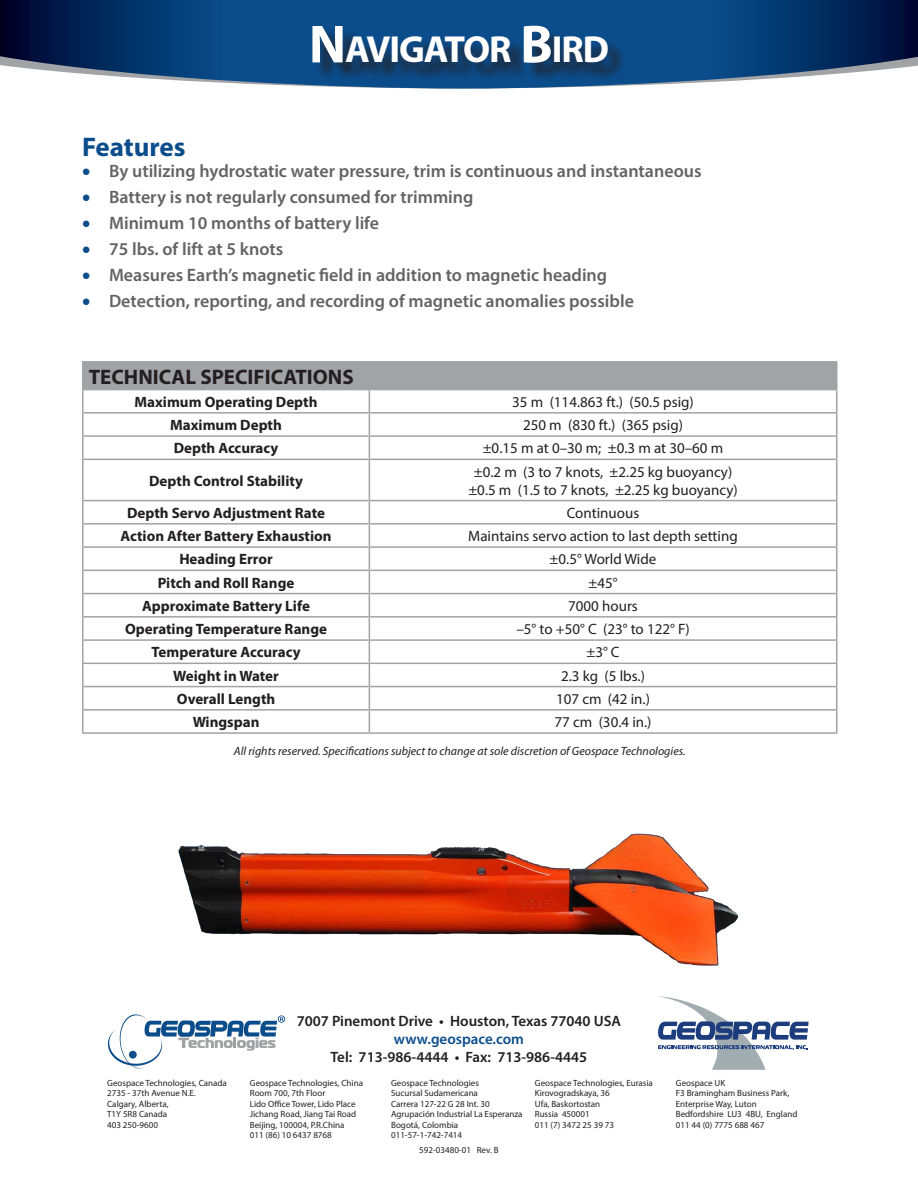
<style>
.page{position:relative;width:918px;height:1188px;background:#fff}
.page>*{position:absolute;margin:0;border:0;box-sizing:border-box;transform-origin:0 0}
.t1{font:700 37.8px "Myriad Pro";letter-spacing:-.03em;color:#fff}
.t2{font:700 27px "Myriad Pro";color:#0b4c8b}
.t3{font:700 21px "Myriad Pro";color:#231f20}
.t4{font:600 18px "Myriad Pro";color:#636366}
.t5{font:15px/18px "Myriad Pro";color:#231f20;text-align:center}
.t6{font:700 15px "Myriad Pro";color:#231f20}
.t7{font:600 15px "Myriad Pro";color:#231f20}
.t8{font:600 15px "Myriad Pro";color:#0b4c8b}
.t9{font:italic 12px "Myriad Pro";color:#231f20}
.t10{font:9px "Myriad Pro";color:#231f20}
.s1{font-size:54px}
.s2{color:#0b4c8b}
</style>
<div class="page">
<svg style="left:108px;top:1014px;width:177px;height:55px"></svg>
<svg style="left:658px;top:996px;width:151px;height:74px"></svg>
<svg style="left:0;top:0;width:918px;height:89px;background:#275485"></svg>
<div style="left:315px;top:29px;width:311px;height:52px;background:#231f20;opacity:.75"></div>
<div style="left:83px;top:362px;width:754px;height:28px;background:#a1a3a6"></div>
<hr style="left:82px;top:361px;width:287px;height:2px;background:#a1a3a6">
<hr style="left:82px;top:363px;width:2px;height:26px;background:#a1a3a6">
<hr style="left:369px;top:361px;width:468px;height:2px;background:#a1a3a6">
<hr style="left:82px;top:389px;width:287px;height:1px;background:#a1a3a6">
<hr style="left:82px;top:390px;width:2px;height:22px;background:#a1a3a6">
<hr style="left:82px;top:412px;width:287px;height:2px;background:#a1a3a6">
<hr style="left:82px;top:414px;width:2px;height:21px;background:#a1a3a6">
<hr style="left:369px;top:412px;width:468px;height:2px;background:#a1a3a6">
<hr style="left:82px;top:435px;width:287px;height:2px;background:#a1a3a6">
<hr style="left:82px;top:437px;width:2px;height:22px;background:#a1a3a6">
<hr style="left:369px;top:435px;width:468px;height:2px;background:#a1a3a6">
<svg style="left:369px;top:390px;width:1px;height:69px"></svg>
<svg style="left:836px;top:390px;width:1px;height:69px"></svg>
<hr style="left:82px;top:459px;width:287px;height:1px;background:#a1a3a6">
<hr style="left:82px;top:460px;width:2px;height:40px;background:#a1a3a6">
<hr style="left:369px;top:459px;width:468px;height:1px;background:#a1a3a6">
<hr style="left:369px;top:460px;width:1px;height:40px;background:#a1a3a6">
<hr style="left:836px;top:460px;width:1px;height:40px;background:#a1a3a6">
<hr style="left:82px;top:500px;width:287px;height:1px;background:#a1a3a6">
<hr style="left:82px;top:501px;width:2px;height:22px;background:#a1a3a6">
<hr style="left:369px;top:500px;width:468px;height:1px;background:#a1a3a6">
<hr style="left:82px;top:523px;width:287px;height:2px;background:#a1a3a6">
<hr style="left:82px;top:525px;width:2px;height:21px;background:#a1a3a6">
<hr style="left:369px;top:523px;width:468px;height:2px;background:#a1a3a6">
<hr style="left:82px;top:548px;width:2px;height:22px;background:#a1a3a6">
<hr style="left:82px;top:571px;width:2px;height:22px;background:#a1a3a6">
<hr style="left:82px;top:594px;width:2px;height:22px;background:#a1a3a6">
<hr style="left:82px;top:618px;width:2px;height:21px;background:#a1a3a6">
<hr style="left:82px;top:641px;width:2px;height:22px;background:#a1a3a6">
<hr style="left:82px;top:664px;width:2px;height:22px;background:#a1a3a6">
<hr style="left:82px;top:687px;width:2px;height:22px;background:#a1a3a6">
<hr style="left:82px;top:711px;width:2px;height:21px;background:#a1a3a6">
<svg style="left:369px;top:501px;width:1px;height:231px"></svg>
<svg style="left:836px;top:501px;width:1px;height:231px"></svg>
<hr style="left:82px;top:546px;width:287px;height:2px;background:#a1a3a6">
<hr style="left:369px;top:546px;width:468px;height:2px;background:#a1a3a6">
<hr style="left:82px;top:570px;width:287px;height:1px;background:#a1a3a6">
<hr style="left:369px;top:570px;width:468px;height:1px;background:#a1a3a6">
<hr style="left:82px;top:593px;width:287px;height:1px;background:#a1a3a6">
<hr style="left:369px;top:593px;width:468px;height:1px;background:#a1a3a6">
<hr style="left:82px;top:616px;width:287px;height:2px;background:#a1a3a6">
<hr style="left:369px;top:616px;width:468px;height:2px;background:#a1a3a6">
<hr style="left:82px;top:639px;width:287px;height:2px;background:#a1a3a6">
<hr style="left:369px;top:639px;width:468px;height:2px;background:#a1a3a6">
<hr style="left:82px;top:663px;width:287px;height:1px;background:#a1a3a6">
<hr style="left:369px;top:663px;width:468px;height:1px;background:#a1a3a6">
<hr style="left:82px;top:686px;width:287px;height:1px;background:#a1a3a6">
<hr style="left:369px;top:686px;width:468px;height:1px;background:#a1a3a6">
<hr style="left:82px;top:709px;width:287px;height:2px;background:#a1a3a6">
<hr style="left:369px;top:709px;width:468px;height:2px;background:#a1a3a6">
<hr style="left:82px;top:732px;width:287px;height:2px;background:#a1a3a6">
<hr style="left:369px;top:732px;width:468px;height:2px;background:#a1a3a6">
<img style="left:178px;top:833px;width:561px;height:133px">
<p class="t1" style="left:309px;top:25px;width:302px"><span class="s1">N</span>AVIGATOR <span class="s1">B</span>IRD</p>
<p class="t2" style="left:82px;top:129px;width:105px">Features</p>
<p class="t4" style="left:82px;top:160px;width:621px"><span class="s2">•</span> By utilizing hydrostatic water pressure, trim is continuous and instantaneous</p>
<p class="t4" style="left:82px;top:186px;width:393px"><span class="s2">•</span> Battery is not regularly consumed for trimming</p>
<p class="t4" style="left:82px;top:212px;width:299px"><span class="s2">•</span> Minimum 10 months of battery life</p>
<p class="t4" style="left:82px;top:237px;width:203px"><span class="s2">•</span> 75 lbs. of lift at 5 knots</p>
<p class="t4" style="left:82px;top:263px;width:527px"><span class="s2">•</span> Measures Earth’s magnetic field in addition to magnetic heading</p>
<p class="t4" style="left:82px;top:289px;width:554px"><span class="s2">•</span> Detection, reporting, and recording of magnetic anomalies possible</p>
<p class="t3" style="left:89px;top:363px;width:267px">TECHNICAL SPECIFICATIONS</p>
<p class="t6" style="left:135px;top:392px;width:185px">Maximum Operating Depth</p>
<p class="t5" style="left:512px;top:393px;width:183px">35 m (114.863 ft.) (50.5 psig)</p>
<p class="t6" style="left:170px;top:415px;width:113px">Maximum Depth</p>
<p class="t5" style="left:523px;top:416px;width:162px">250 m (830 ft.) (365 psig)</p>
<p class="t6" style="left:174px;top:438px;width:106px">Depth Accuracy</p>
<p class="t5" style="left:483px;top:439px;width:242px">±0.15 m at 0–30 m; ±0.3 m at 30–60 m</p>
<p class="t6" style="left:149px;top:471px;width:155px">Depth Control Stability</p>
<p class="t5" style="left:468px;top:462px;width:271px">±0.2 m (3 to 7 knots, ±2.25 kg buoyancy) ±0.5 m (1.5 to 7 knots, ±2.25 kg buoyancy)</p>
<p class="t6" style="left:127px;top:503px;width:200px">Depth Servo Adjustment Rate</p>
<p class="t5" style="left:567px;top:504px;width:74px">Continuous</p>
<p class="t6" style="left:120px;top:526px;width:213px">Action After Battery Exhaustion</p>
<p class="t5" style="left:468px;top:527px;width:271px">Maintains servo action to last depth setting</p>
<p class="t6" style="left:179px;top:549px;width:95px">Heading Error</p>
<p class="t5" style="left:550px;top:550px;width:108px">±0.5° World Wide</p>
<p class="t6" style="left:158px;top:573px;width:138px">Pitch and Roll Range</p>
<p class="t5" style="left:588px;top:573px;width:31px">±45°</p>
<p class="t6" style="left:142px;top:596px;width:169px">Approximate Battery Life</p>
<p class="t5" style="left:568px;top:597px;width:71px">7000 hours</p>
<p class="t6" style="left:125px;top:619px;width:204px">Operating Temperature Range</p>
<p class="t5" style="left:516px;top:620px;width:175px">–5° to +50° C (23° to 122° F)</p>
<p class="t6" style="left:152px;top:642px;width:150px">Temperature Accuracy</p>
<p class="t5" style="left:586px;top:643px;width:35px">±3° C</p>
<p class="t6" style="left:173px;top:666px;width:107px">Weight in Water</p>
<p class="t5" style="left:561px;top:666px;width:85px">2.3 kg (5 lbs.)</p>
<p class="t6" style="left:177px;top:689px;width:100px">Overall Length</p>
<p class="t5" style="left:556px;top:690px;width:95px">107 cm (42 in.)</p>
<p class="t6" style="left:193px;top:712px;width:68px">Wingspan</p>
<p class="t5" style="left:555px;top:713px;width:98px">77 cm (30.4 in.)</p>
<p class="t9" style="left:234px;top:744px;width:453px">All rights reserved. Specifications subject to change at sole discretion of Geospace Technologies.</p>
<p class="t10" style="left:107px;top:1077px;width:121px">Geospace Technologies, Canada</p>
<p class="t10" style="left:107px;top:1088px;width:90px">2735 - 37th Avenue N.E.</p>
<p class="t10" style="left:107px;top:1098px;width:63px">Calgary, Alberta,</p>
<p class="t10" style="left:107px;top:1109px;width:62px">T1Y 5R8 Canada</p>
<p class="t10" style="left:107px;top:1119px;width:52px">403 250-9600</p>
<p class="t7" style="left:297px;top:1011px;width:326px">7007 Pinemont Drive • Houston, Texas 77040 USA</p>
<p class="t8" style="left:394px;top:1029px;width:131px">www.geospace.com</p>
<p class="t7" style="left:331px;top:1047px;width:258px">Tel: 713-986-4444 • Fax: 713-986-4445</p>
<p class="t10" style="left:250px;top:1077px;width:115px">Geospace Technologies, China</p>
<p class="t10" style="left:250px;top:1088px;width:77px">Room 700, 7th Floor</p>
<p class="t10" style="left:250px;top:1098px;width:107px">Lido Office Tower, Lido Place</p>
<p class="t10" style="left:250px;top:1109px;width:108px">Jichang Road, Jiang Tai Road</p>
<p class="t10" style="left:250px;top:1119px;width:96px">Beijing, 100004, P.R.China</p>
<p class="t10" style="left:250px;top:1130px;width:83px">011 (86) 10 6437 8768</p>
<p class="t10" style="left:391px;top:1077px;width:89px">Geospace Technologies</p>
<p class="t10" style="left:391px;top:1088px;width:88px">Sucursal Sudamericana</p>
<p class="t10" style="left:391px;top:1098px;width:100px">Carrera 127-22 G 28 Int. 30</p>
<p class="t10" style="left:391px;top:1109px;width:133px">Agrupación Industrial La Esperanza</p>
<p class="t10" style="left:391px;top:1119px;width:69px">Bogotá, Colombia</p>
<p class="t10" style="left:391px;top:1130px;width:73px">011-57-1-742-7414</p>
<p class="t10" style="left:419px;top:1145px;width:81px">592-03480-01 Rev. B</p>
<p class="t10" style="left:535px;top:1077px;width:120px">Geospace Technologies, Eurasia</p>
<p class="t10" style="left:535px;top:1088px;width:77px">Kirovogradskaya, 36</p>
<p class="t10" style="left:535px;top:1098px;width:67px">Ufa, Baskortostan</p>
<p class="t10" style="left:535px;top:1109px;width:56px">Russia 450001</p>
<p class="t10" style="left:535px;top:1119px;width:81px">011 (7) 3472 25 39 73</p>
<p class="t10" style="left:676px;top:1077px;width:51px">Geospace UK</p>
<p class="t10" style="left:676px;top:1088px;width:115px">F3 Bramingham Business Park,</p>
<p class="t10" style="left:676px;top:1098px;width:82px">Enterprise Way, Luton</p>
<p class="t10" style="left:676px;top:1109px;width:123px">Bedfordshire LU3 4BU, England</p>
<p class="t10" style="left:676px;top:1119px;width:90px">011 44 (0) 7775 688 467</p>
</div>
